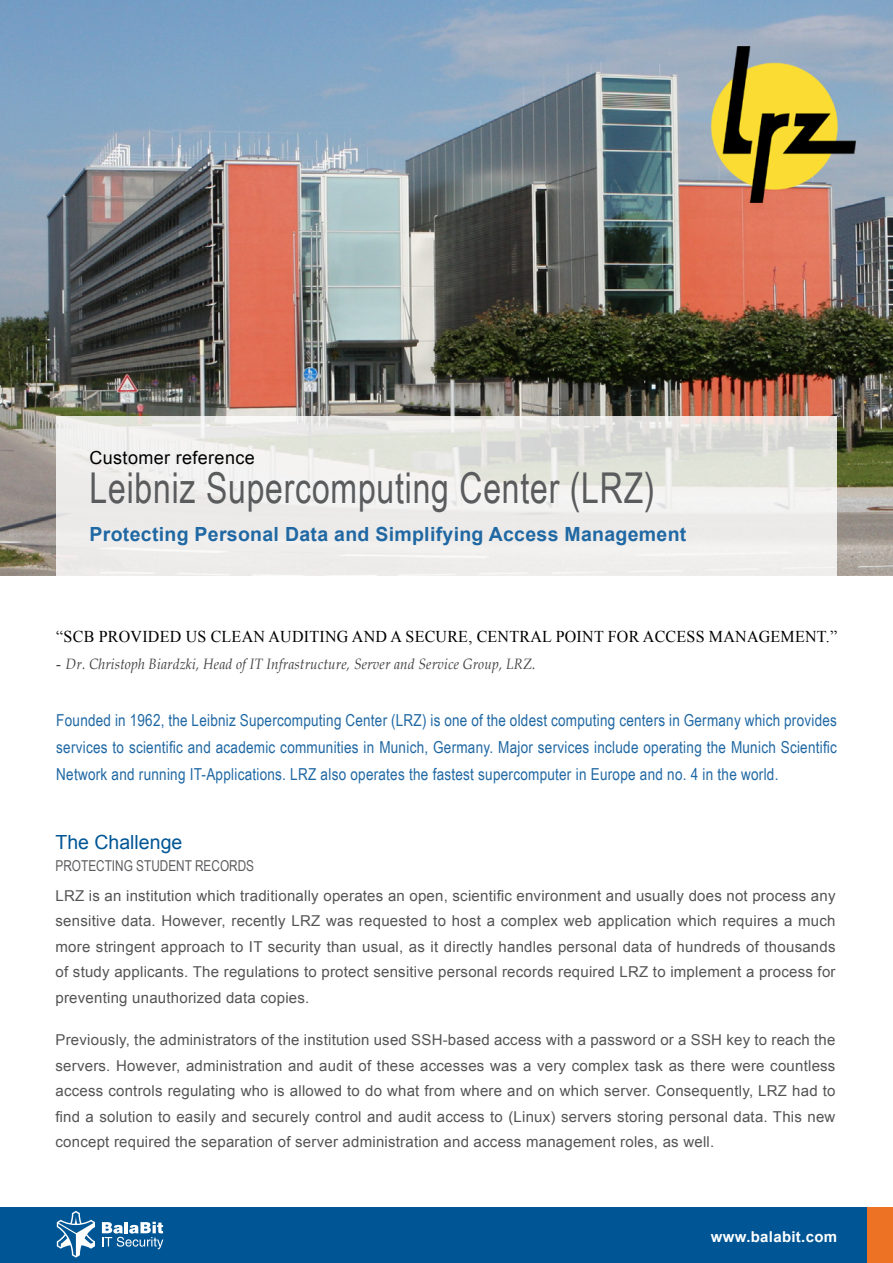
<style>
.page{position:relative;width:893px;height:1263px;background:#fff}
.page>*{position:absolute;margin:0;border:0;box-sizing:border-box;transform-origin:0 0}
.t1{font:42.45px "Arial Narrow";letter-spacing:.02em;color:#5a5b5d;scale:.92 1}
.t2{font:700 19.5px "Arial";letter-spacing:.015em;color:#2068a3}
.t3{font:19.5px "Arial";color:#005695}
.t4{font:18px "Arial";letter-spacing:.02em;color:#000}
.t5{font:16.5px/27px "Arial Narrow";letter-spacing:.015em;color:#2068a3;text-align:justify}
.t6{font:16.5px "Times New Roman";letter-spacing:.015em;color:#000}
.t7{font:15px/25.5px "Arial";letter-spacing:.015em;color:#545456;text-align:justify}
.t8{font:italic 15px "Book Antiqua";letter-spacing:.015em;color:#414042;scale:.9 1}
.t9{font:15px "Arial Narrow";color:#5d5d60;scale:.96 1}
.t10{font:700 15px "Arial";letter-spacing:.02em;color:#fff}
.s1{font-style:normal}
</style>
<div class="page">
<div style="left:0;top:1207px;width:893px;height:56px;background:#005695"></div>
<div style="left:867px;top:1207px;width:26px;height:56px;background:#ee7223"></div>
<svg style="left:102px;top:1222px;width:61px;height:27px"></svg>
<svg style="left:57px;top:1211px;width:38px;height:46px"></svg>
<img style="left:0;top:0;width:893px;height:575px">
<svg style="left:56px;top:417px;width:781px;height:159px;fill:#edebea"></svg>
<img style="left:711px;top:46px;width:145px;height:157px">
<p class="t4" style="left:90px;top:446px;width:167px">Customer reference</p>
<h1 class="t1" style="left:90px;top:457px;width:616px">Leibniz Supercomputing Center (LRZ)</h1>
<h2 class="t2" style="left:90px;top:521px;width:598px">Protecting Personal Data and Simplifying Access Management</h2>
<p class="t6" style="left:56px;top:626px;width:782px">“SCB PROVIDED US CLEAN AUDITING AND A SECURE, CENTRAL POINT FOR ACCESS MANAGEMENT.”</p>
<p class="t8" style="left:56px;top:654px;width:534px"><span class="s1">-</span> Dr. Christoph Biardzki, Head of IT Infrastructure, Server and Service Group, LRZ.</p>
<p class="t5" style="left:56px;top:706px;width:782px">Founded in 1962, the Leibniz Supercomputing Center (LRZ) is one of the oldest computing centers in Germany which provides services to scientific and academic communities in Munich, Germany. Major services include operating the Munich Scientific Network and running IT-Applications. LRZ also operates the fastest supercomputer in Europe and no. 4 in the world.</p>
<h2 class="t3" style="left:56px;top:829px;width:128px">The Challenge</h2>
<p class="t9" style="left:56px;top:855px;width:208px">Protecting student records</p>
<p class="t7" style="left:56px;top:883px;width:782px">LRZ is an institution which traditionally operates an open, scientific environment and usually does not process any sensitive data. However, recently LRZ was requested to host a complex web application which requires a much more stringent approach to IT security than usual, as it directly handles personal data of hundreds of thousands of study applicants. The regulations to protect sensitive personal records required LRZ to implement a process for preventing unauthorized data copies.</p>
<p class="t7" style="left:56px;top:1027px;width:781px">Previously, the administrators of the institution used SSH-based access with a password or a SSH key to reach the servers. However, administration and audit of these accesses was a very complex task as there were countless access controls regulating who is allowed to do what from where and on which server. Consequently, LRZ had to find a solution to easily and securely control and audit access to (Linux) servers storing personal data. This new concept required the separation of server administration and access management roles, as well.</p>
<p class="t10" style="left:711px;top:1226px;width:128px">www.balabit.com</p>
</div>
